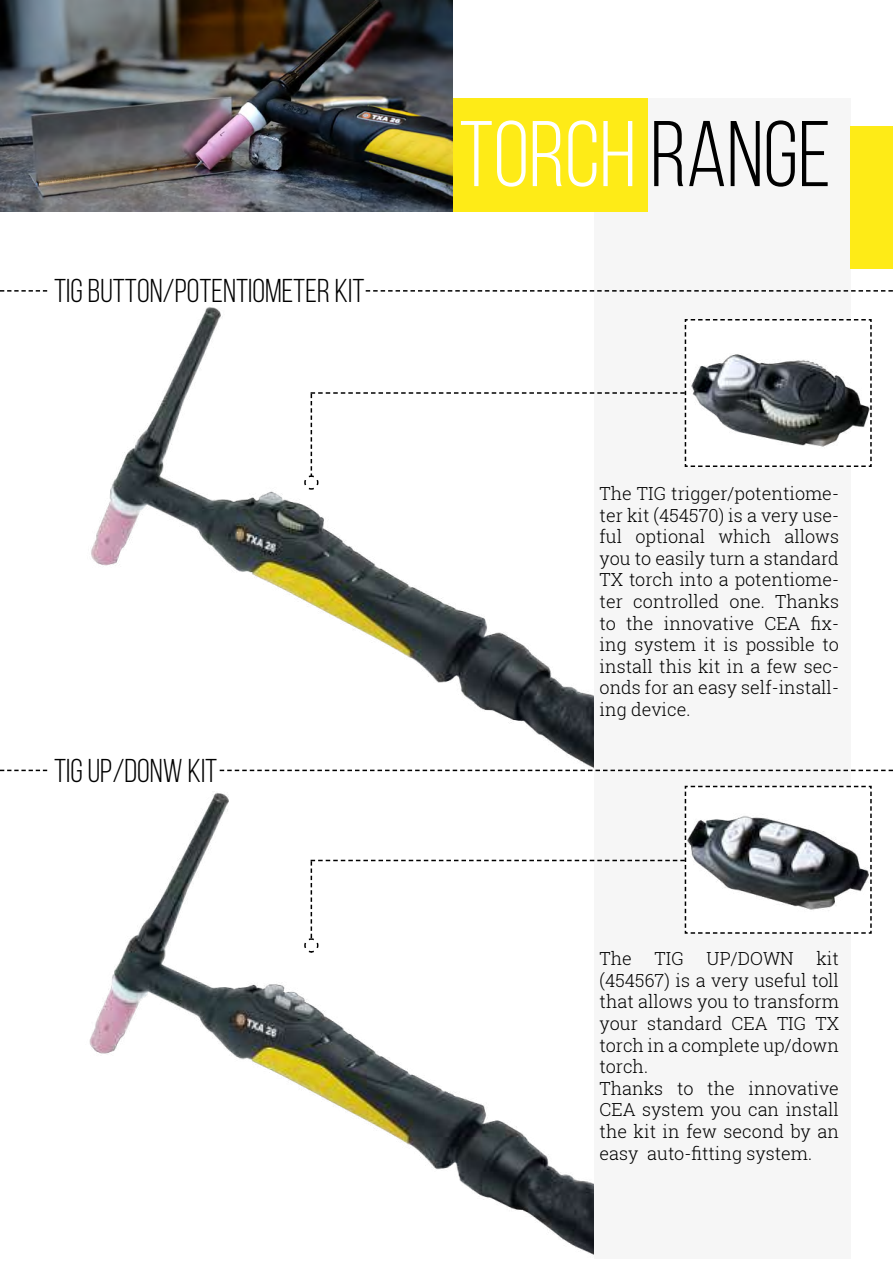
<style>
.page{position:relative;width:893px;height:1263px;background:#fff}
.page>*{position:absolute;margin:0;border:0;box-sizing:border-box;transform-origin:0 0}
.t1{font:93px "Bebas Neue";color:#fff}
.t2{font:33px "Bebas Neue";color:#000}
.t3{font:300 18px/21.6px "Roboto Slab";color:#000}
.s1{color:#000}
</style>
<div class="page">
<div style="left:594px;top:98px;width:256px;height:1161px;background:#f6f6f6"></div>
<div style="left:850px;top:127px;width:43px;height:142px;background:#feeb17"></div>
<div style="left:452px;top:98px;width:195px;height:114px;background:#feeb17"></div>
<svg style="left:0;top:290px;width:47px;height:2px"></svg>
<svg style="left:366px;top:290px;width:527px;height:2px"></svg>
<svg style="left:595px;top:770px;width:298px;height:1px"></svg>
<img style="left:0;top:0;width:452px;height:212px">
<svg style="left:594px;top:319px;width:278px;height:148px"></svg>
<svg style="left:594px;top:785px;width:278px;height:149px"></svg>
<img style="left:91px;top:307px;width:503px;height:463px">
<img style="left:0;top:770px;width:594px;height:485px">
<h2 class="t2" style="left:54px;top:273px;width:312px">TIG BUTTON/POTENTIOMETER KIT</h2>
<h2 class="t2" style="left:54px;top:753px;width:165px">TIG UP/DONW KIT</h2>
<h1 class="t1" style="left:459px;top:104px;width:373px">TORCH <span class="s1">RANGE</span></h1>
<p class="t3" style="left:600px;top:482px;width:241px;text-align:justify">The TIG trigger/potentiome&shy;ter kit (454570) is a very use&shy;ful optional which allows you to easily turn a standard TX torch into a potentiome&shy;ter controlled one. Thanks to the innovative CEA fix&shy;ing system it is possible to install this kit in a few sec&shy;onds for an easy self-install&shy;ing device.</p>
<p class="t3" style="left:600px;top:947px;width:241px;text-indent:217px">kit (454567) is a very useful toll that allows you to transform your standard CEA TIG TX torch in a complete up/down torch.<br>Thanks to the innovative<br>CEA system you can install the kit in few second by an easy auto-fitting system.</p>
<p class="t3" style="left:600px;top:947px;width:34px">The</p>
<p class="t3" style="left:655px;top:947px;width:31px">TIG</p>
<p class="t3" style="left:707px;top:947px;width:89px">UP/DOWN</p>
</div>
